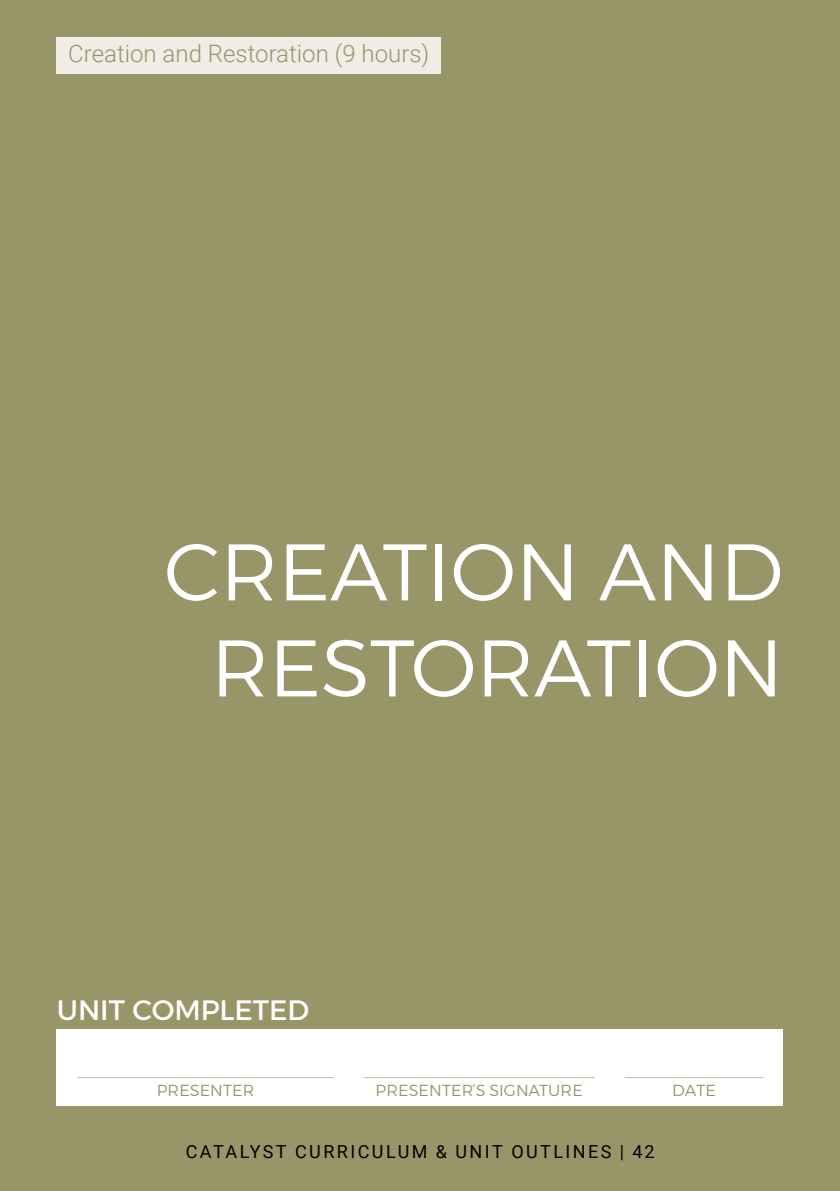
<style>
.page{position:relative;width:840px;height:1191px;background:#fff}
.page>*{position:absolute;margin:0;border:0;box-sizing:border-box;transform-origin:0 0}
.t1{font:80px/96px "Alexandria";color:#fff;text-align:center}
.t2{font:28px "Alexandria";color:#fff}
.t3{font:300 24px "Roboto";color:#989668}
.t4{font:18px "Roboto";letter-spacing:.135em;color:#000}
.t5{font:16px "Alexandria";letter-spacing:.01em;color:#989668}
</style>
<div class="page">
<div style="left:0;top:0;width:839px;height:1191px;background:#989668"></div>
<div style="left:57px;top:37px;width:383px;height:36px;background:#efede6"></div>
<div style="left:57px;top:1029px;width:725px;height:77px;background:#fff"></div>
<hr style="left:78px;top:1077px;width:255px;height:1px;background:#c2bea4">
<hr style="left:363px;top:1077px;width:231px;height:1px;background:#c2bea4">
<hr style="left:624px;top:1077px;width:139px;height:1px;background:#c2bea4">
<h3 class="t3" style="left:68px;top:37px;width:362px">Creation and Restoration (9 hours)</h3>
<h1 class="t1" style="left:164px;top:525px;width:620px">CREATION AND<br>RESTORATION</h1>
<h2 class="t2" style="left:57px;top:993px;width:254px">UNIT COMPLETED</h2>
<p class="t5" style="left:157px;top:1081px;width:99px">PRESENTER</p>
<p class="t5" style="left:375px;top:1081px;width:208px">PRESENTER’S SIGNATURE</p>
<p class="t5" style="left:672px;top:1081px;width:45px">DATE</p>
<p class="t4" style="left:186px;top:1138px;width:470px">CATALYST CURRICULUM &amp; UNIT OUTLINES | 42</p>
</div>
